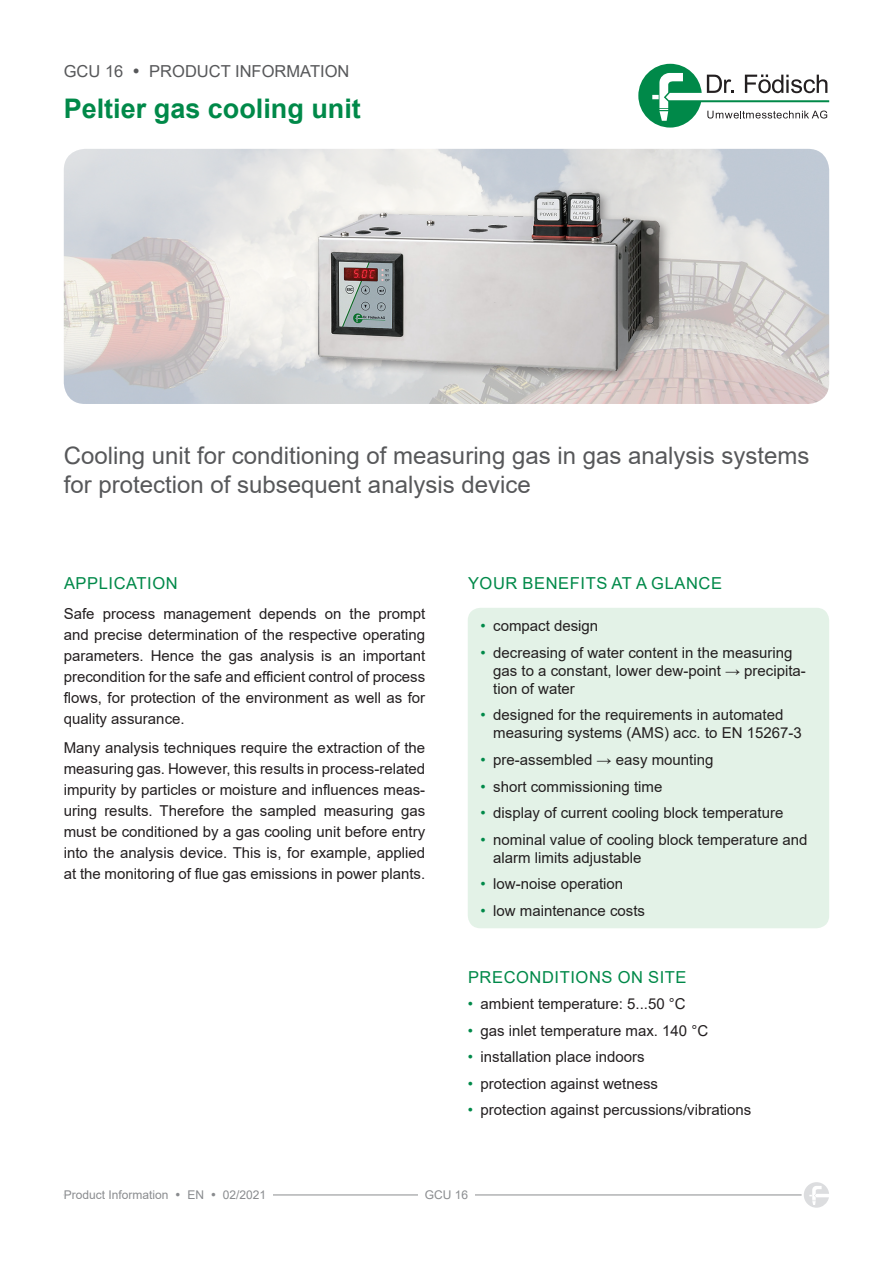
<style>
.page{position:relative;width:893px;height:1263px;background:#fff}
.page>*{position:absolute;margin:0;border:0;box-sizing:border-box;transform-origin:0 0}
.Produktinfo_-_Titel{font:700 27px "Arial";color:#008949}
.Titelthema{font:24px/28.8px "Arial";color:#57585a}
.Überschrift{font:16.5px "Arial";letter-spacing:.035em;color:#008949}
.Produktinfo_-_Titel-2{font:16.5px "Arial";color:#57585a}
.Standardtext{font:15px/21px "Arial";color:#231f20}
.Fußzeile{font:12px "Arial";color:#8a8c8f}
.s1{color:#008949}
</style>
<div class="page">
<img style="left:64px;top:149px;width:765px;height:255px">
<hr style="left:64px;top:1194px;width:765px;height:1px;background:#8a8c8f">
<svg style="left:638px;top:64px;width:191px;height:64px"></svg>
<div style="left:801px;top:1180px;width:30px;height:30px;background:#fff;border-radius:50%"></div>
<svg style="left:804px;top:1182px;width:25px;height:26px"></svg>
<div style="left:64px;top:1190px;width:209px;height:9px;background:#fff"></div>
<div style="left:313px;top:185px;width:358px;height:199px;background:#231f20;opacity:.45"></div>
<img style="left:319px;top:190px;width:340px;height:181px">
<div style="left:468px;top:608px;width:361px;height:320px;background:#e3f2e7;border-radius:13px"></div>
<div style="left:418px;top:1190px;width:57px;height:9px;background:#fff"></div>
<p class="Produktinfo_-_Titel-2" style="left:64px;top:59px;width:287px">GCU 16 • PRODUCT INFORMATION</p>
<p class="Produktinfo_-_Titel" style="left:64px;top:90px;width:299px">Peltier gas cooling unit</p>
<p class="Titelthema" style="left:64px;top:441px;width:747px">Cooling unit for conditioning of measuring gas in gas analysis systems for protection of subsequent analysis device</p>
<p class="Überschrift" style="left:64px;top:572px;width:115px">APPLICATION</p>
<p class="Überschrift" style="left:468px;top:572px;width:255px">YOUR BENEFITS AT A GLANCE</p>
<p class="Standardtext" style="left:64px;top:603px;width:363px;text-align:justify">Safe process management depends on the prompt and precise determination of the respective operating parameters. Hence the gas analysis is an important precondition for the safe and efficient control of process flows, for protection of the environment as well as for quality assurance.</p>
<p class="Standardtext" style="left:64px;top:737px;width:363px;text-align:justify">Many analysis techniques require the extraction of the measuring gas. However, this results in process-related impurity by particles or moisture and influences meas&shy;uring results. Therefore the sampled measuring gas must be conditioned by a gas cooling unit before entry into the analysis device. This is, for example, applied at the monitoring of flue gas emissions in power plants.</p>
<p class="Standardtext" style="left:480px;top:616px;width:119px"><span class="s1">•</span> compact design</p>
<p class="Standardtext" style="left:493px;top:644px;width:314px;line-height:18px;text-indent:-13px"><span class="s1">•</span> decreasing of water content in the measuring gas to a constant, lower dew-point → precipita&shy;tion of water</p>
<p class="Standardtext" style="left:493px;top:706px;width:310px;line-height:18px;text-indent:-13px"><span class="s1">•</span> designed for the requirements in automated measuring systems (AMS) acc. to EN 15267-3</p>
<p class="Standardtext" style="left:480px;top:749px;width:234px"><span class="s1">•</span> pre-assembled → easy mounting</p>
<p class="Standardtext" style="left:480px;top:776px;width:183px"><span class="s1">•</span> short commissioning time</p>
<p class="Standardtext" style="left:480px;top:802px;width:304px"><span class="s1">•</span> display of current cooling block temperature</p>
<p class="Standardtext" style="left:493px;top:830px;width:316px;line-height:18px;text-indent:-13px"><span class="s1">•</span> nominal value of cooling block temperature and alarm limits adjustable</p>
<p class="Standardtext" style="left:480px;top:873px;width:144px"><span class="s1">•</span> low-noise operation</p>
<p class="Standardtext" style="left:480px;top:900px;width:166px"><span class="s1">•</span> low maintenance costs</p>
<p class="Fußzeile" style="left:64px;top:1187px;width:204px">Product Information • EN • 02/2021</p>
<p class="Überschrift" style="left:468px;top:966px;width:220px">PRECONDITIONS ON SITE</p>
<p class="Standardtext" style="left:468px;top:993px;width:220px"><span class="s1">•</span> ambient temperature: 5...50 °C</p>
<p class="Standardtext" style="left:468px;top:1020px;width:242px"><span class="s1">•</span> gas inlet temperature max. 140 °C</p>
<p class="Standardtext" style="left:468px;top:1046px;width:178px"><span class="s1">•</span> installation place indoors</p>
<p class="Standardtext" style="left:468px;top:1073px;width:192px"><span class="s1">•</span> protection against wetness</p>
<p class="Standardtext" style="left:468px;top:1099px;width:285px"><span class="s1">•</span> protection against percussions/vibrations</p>
<p class="Fußzeile" style="left:425px;top:1187px;width:45px">GCU 16</p>
</div>
